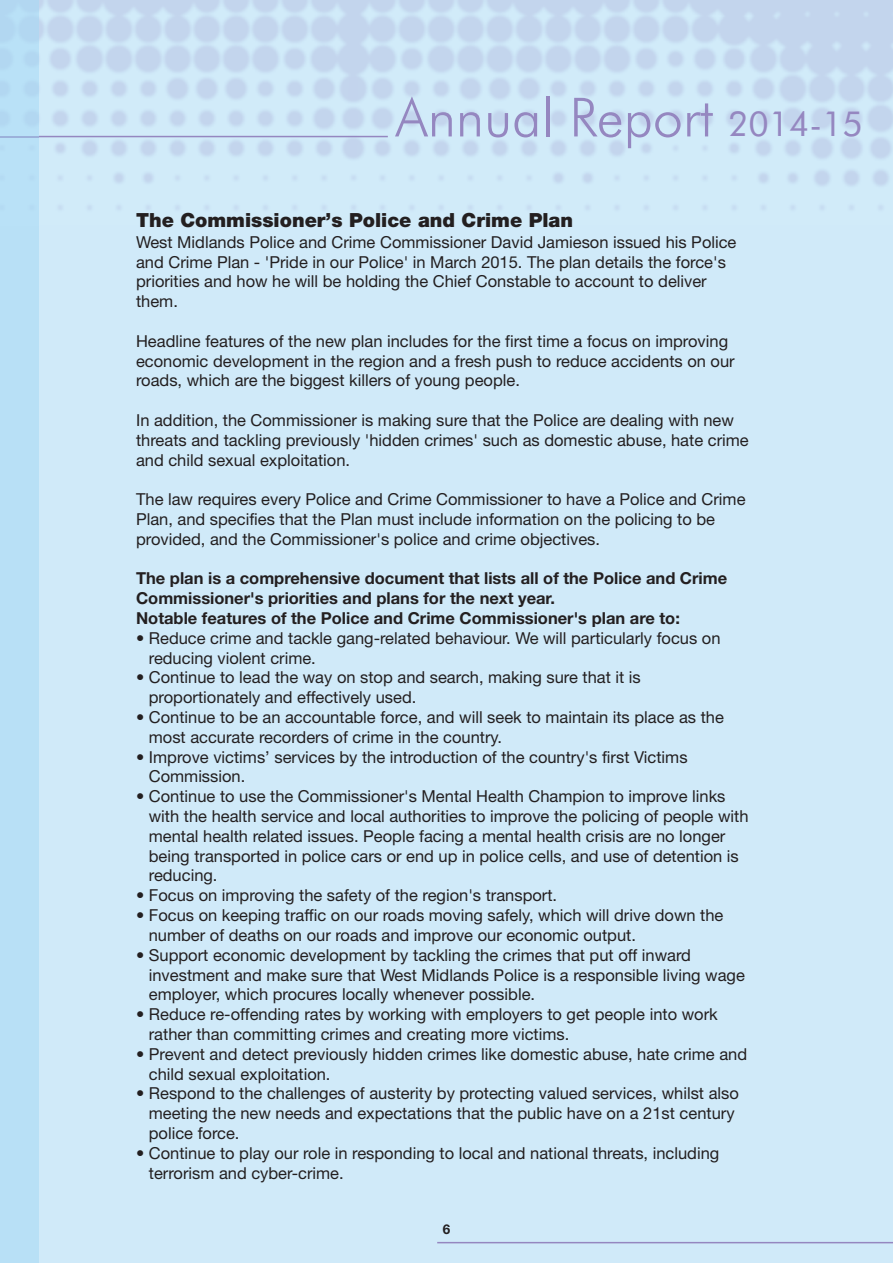
<style>
.page{position:relative;width:893px;height:1263px;background:#d0eaf9}
.page>*{position:absolute;margin:0;border:0;box-sizing:border-box;transform-origin:0 0}
.t1{font:300 54px "Futura BT";color:#9587c0}
.t2{font:900 19.5px "Helvetica Neue LT";color:#231f20}
.t3{font:16.5px/19.8px "Helvetica Neue LT";color:#231f20}
.t4{font:700 16.5px/19.8px "Helvetica Neue LT";color:#231f20}
.t5{font:700 13.5px "Helvetica Neue LT";color:#231f20}
.s1{font-weight:400;font-size:34.5px}
</style>
<div class="page">
<hr style="left:0;top:136px;width:388px;height:1px;background:#9587c0">
<hr style="left:437px;top:1242px;width:456px;height:1px;background:#9587c0">
<div style="left:0;top:225px;width:38px;height:1038px;background:#b8e0f6"></div>
<hr style="left:0;top:136px;width:38px;height:1px;background:#9cb1da">
<h1 class="t1" style="left:395px;top:96px;width:469px">Annual Report <span class="s1">2014-15</span></h1>
<p class="t2" style="left:136px;top:213px;width:439px">The Commissioner’s Police and Crime Plan</p>
<p class="t3" style="left:136px;top:234px;width:602px">West Midlands Police and Crime Commissioner David Jamieson issued his Police and Crime Plan - 'Pride in our Police' in March 2015. The plan details the force's priorities and how he will be holding the Chief Constable to account to deliver them.</p>
<p class="t3" style="left:136px;top:333px;width:600px">Headline features of the new plan includes for the first time a focus on improving economic development in the region and a fresh push to reduce accidents on our roads, which are the biggest killers of young people.</p>
<p class="t3" style="left:136px;top:412px;width:614px">In addition, the Commissioner is making sure that the Police are dealing with new threats and tackling previously 'hidden crimes' such as domestic abuse, hate crime and child sexual exploitation.</p>
<p class="t3" style="left:136px;top:491px;width:611px">The law requires every Police and Crime Commissioner to have a Police and Crime<br>Plan, and specifies that the Plan must include information on the policing to be provided, and the Commissioner's police and crime objectives.</p>
<p class="t4" style="left:136px;top:570px;width:593px">The plan is a comprehensive document that lists all of the Police and Crime<br>Commissioner's priorities and plans for the next year.<br>Notable features of the Police and Crime Commissioner's plan are to:</p>
<p class="t3" style="left:149px;top:630px;width:573px;text-indent:-13px">• Reduce crime and tackle gang-related behaviour. We will particularly focus on reducing violent crime.</p>
<p class="t3" style="left:149px;top:669px;width:493px;text-indent:-13px">• Continue to lead the way on stop and search, making sure that it is proportionately and effectively used.</p>
<p class="t3" style="left:149px;top:709px;width:577px;text-indent:-13px">• Continue to be an accountable force, and will seek to maintain its place as the most accurate recorders of crime in the country.</p>
<p class="t3" style="left:149px;top:748px;width:540px;text-indent:-13px">• Improve victims’ services by the introduction of the country's first Victims<br>Commission.</p>
<p class="t3" style="left:149px;top:788px;width:601px;text-indent:-13px">• Continue to use the Commissioner's Mental Health Champion to improve links with the health service and local authorities to improve the policing of people with mental health related issues. People facing a mental health crisis are no longer being transported in police cars or end up in police cells, and use of detention is reducing.</p>
<p class="t3" style="left:136px;top:887px;width:423px">• Focus on improving the safety of the region's transport.</p>
<p class="t3" style="left:149px;top:907px;width:576px;text-indent:-13px">• Focus on keeping traffic on our roads moving safely, which will drive down the number of deaths on our roads and improve our economic output.</p>
<p class="t3" style="left:149px;top:946px;width:598px;text-indent:-13px">• Support economic development by tackling the crimes that put off inward investment and make sure that West Midlands Police is a responsible living wage employer, which procures locally whenever possible.</p>
<p class="t3" style="left:149px;top:1006px;width:570px;text-indent:-13px">• Reduce re-offending rates by working with employers to get people into work rather than committing crimes and creating more victims.</p>
<p class="t3" style="left:149px;top:1045px;width:600px;text-indent:-13px">• Prevent and detect previously hidden crimes like domestic abuse, hate crime and child sexual exploitation.</p>
<p class="t3" style="left:149px;top:1085px;width:592px;text-indent:-13px">• Respond to the challenges of austerity by protecting valued services, whilst also meeting the new needs and expectations that the public have on a 21st century police force.</p>
<p class="t3" style="left:149px;top:1144px;width:572px;text-indent:-13px">• Continue to play our role in responding to local and national threats, including terrorism and cyber-crime.</p>
<p class="t5" style="left:443px;top:1224px;width:9px">6</p>
</div>
